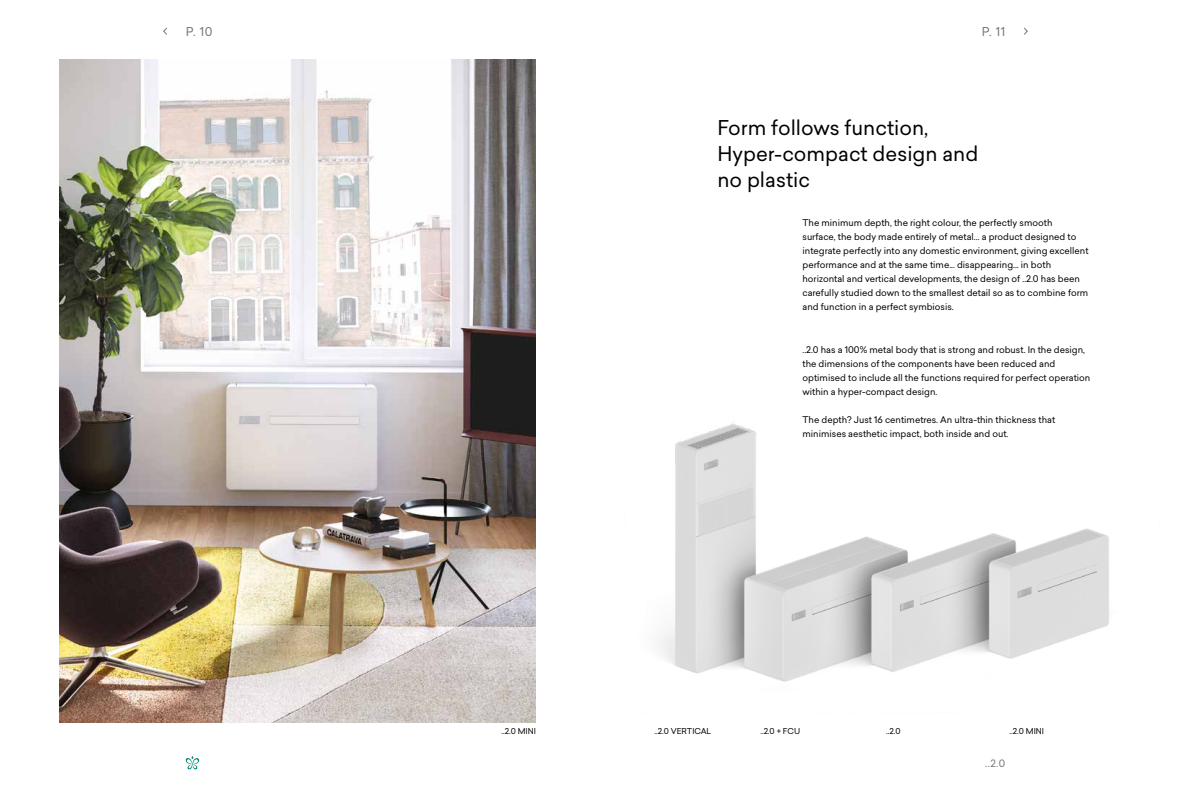
<style>
.page{position:relative;width:1191px;height:794px;background:#fff}
.page>*{position:absolute;margin:0;border:0;box-sizing:border-box;transform-origin:0 0}
.t1{font:20px/26px "Sailec";color:#000}
.t2{font:12px "Sailec";color:#76777a}
.t3{font:10px "Sailec";color:#76777a}
.t4{font:9px/14px "Sailec";color:#000}
.t5{font:8px "Sailec";color:#000}
</style>
<div class="page">
<svg style="left:185px;top:756px;width:14px;height:14px"></svg>
<svg style="left:1024px;top:27px;width:4px;height:8px"></svg>
<svg style="left:163px;top:27px;width:4px;height:8px"></svg>
<img style="left:659px;top:423px;width:450px;height:259px">
<img style="left:60px;top:60px;width:476px;height:662px">
<h2 class="t2" style="left:186px;top:23px;width:28px">P. 10</h2>
<h2 class="t2" style="left:981px;top:23px;width:25px">P. 11</h2>
<h1 class="t1" style="left:717px;top:115px;width:262px">Form follows function,<br>Hyper-compact design and no plastic</h1>
<p class="t4" style="left:802px;top:215px;width:287px">The minimum depth, the right colour, the perfectly smooth<br>surface, the body made entirely of metal... a product designed to integrate perfectly into any domestic environment, giving excellent performance and at the same time... disappearing... in both horizontal and vertical developments, the design of ..2.0 has been carefully studied down to the smallest detail so as to combine form and function in a perfect symbiosis.</p>
<p class="t4" style="left:802px;top:342px;width:289px">..2.0 has a 100% metal body that is strong and robust. In the design, the dimensions of the components have been reduced and optimised to include all the functions required for perfect operation within a hyper-compact design.</p>
<p class="t4" style="left:802px;top:412px;width:254px">The depth? Just 16 centimetres. An ultra-thin thickness that minimises aesthetic impact, both inside and out.</p>
<p class="t5" style="left:501px;top:726px;width:36px">..2.0 MINI</p>
<p class="t5" style="left:654px;top:726px;width:58px">..2.0 VERTICAL</p>
<p class="t5" style="left:760px;top:726px;width:41px">..2.0 + FCU</p>
<p class="t5" style="left:886px;top:726px;width:16px">..2.0</p>
<p class="t5" style="left:1009px;top:726px;width:36px">..2.0 MINI</p>
<p class="t3" style="left:985px;top:756px;width:22px">..2.0</p>
</div>
